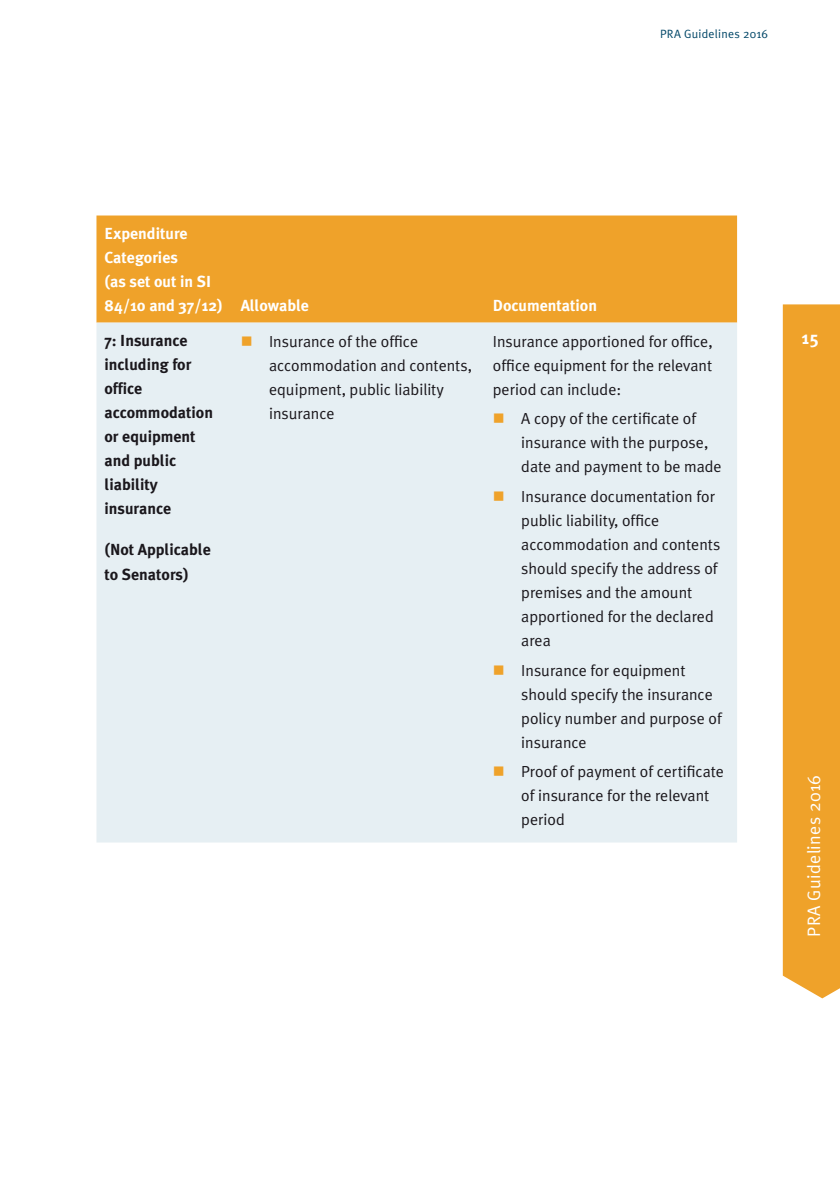
<style>
.page{position:relative;width:840px;height:1191px;background:#fff}
.page>*{position:absolute;margin:0;border:0;box-sizing:border-box;transform-origin:0 0}
.t1{font:18px "Meta Plus Normal";letter-spacing:.02em;color:#fff}
.t2{font:700 18px "Meta Plus";color:#fff}
.t3{font:16px/24px "Meta Plus Normal";color:#1a171c}
.t4{font:700 16px/24px "Meta Plus";color:#1a171c}
.t5{font:700 16px/24px "Meta Plus";color:#fff}
.t6{font:12px "Meta Plus Normal";letter-spacing:.02em;color:#004667}
.s1{color:#efa22a}
</style>
<div class="page">
<div style="left:782px;top:304px;width:57px;height:694px;background:#efa22a"></div>
<div style="left:96px;top:215px;width:640px;height:108px;background:#efa22a"></div>
<div style="left:96px;top:323px;width:640px;height:519px;background:#e6eff3"></div>
<svg style="left:252px;top:347px;width:16px;height:1px"></svg>
<svg style="left:504px;top:424px;width:16px;height:1px"></svg>
<svg style="left:504px;top:502px;width:16px;height:1px"></svg>
<svg style="left:504px;top:676px;width:16px;height:1px"></svg>
<svg style="left:504px;top:777px;width:16px;height:1px"></svg>
<p class="t6" style="left:659px;top:27px;width:109px">PRA Guidelines 2016</p>
<p class="t5" style="left:104px;top:222px;width:206px">Expenditure<br>Categories<br>(as set out in SI<br>84/10 and 37/12) Allowable</p>
<p class="t5" style="left:492px;top:294px;width:106px">Documentation</p>
<p class="t4" style="left:104px;top:329px;width:110px">7: Insurance including for office accommodation or equipment and public liability insurance</p>
<p class="t4" style="left:104px;top:538px;width:108px">(Not Applicable to Senators)</p>
<p class="t3" style="left:269px;top:329px;width:204px;text-indent:-28px"><span class="s1">■</span> Insurance of the office accommodation and contents, equipment, public liability insurance</p>
<p class="t3" style="left:492px;top:329px;width:221px;text-align:justify">Insurance apportioned for office, office equipment for the relevant period can include:</p>
<p class="t3" style="left:521px;top:406px;width:202px;text-indent:-28px"><span class="s1">■</span> A copy of the certificate of insurance with the purpose, date and payment to be made</p>
<p class="t3" style="left:521px;top:484px;width:200px;text-indent:-28px"><span class="s1">■</span> Insurance documentation for public liability, office accommodation and contents should specify the address of premises and the amount apportioned for the declared area</p>
<p class="t3" style="left:521px;top:658px;width:202px;text-indent:-28px"><span class="s1">■</span> Insurance for equipment should specify the insurance policy number and purpose of insurance</p>
<p class="t3" style="left:521px;top:759px;width:204px;text-indent:-28px"><span class="s1">■</span> Proof of payment of certificate of insurance for the relevant period</p>
<p class="t2" style="left:801px;top:327px;width:18px">15</p>
<p class="t1" style="left:803px;top:936px;width:163px;rotate:-90deg">PRA Guidelines 2016</p>
</div>
